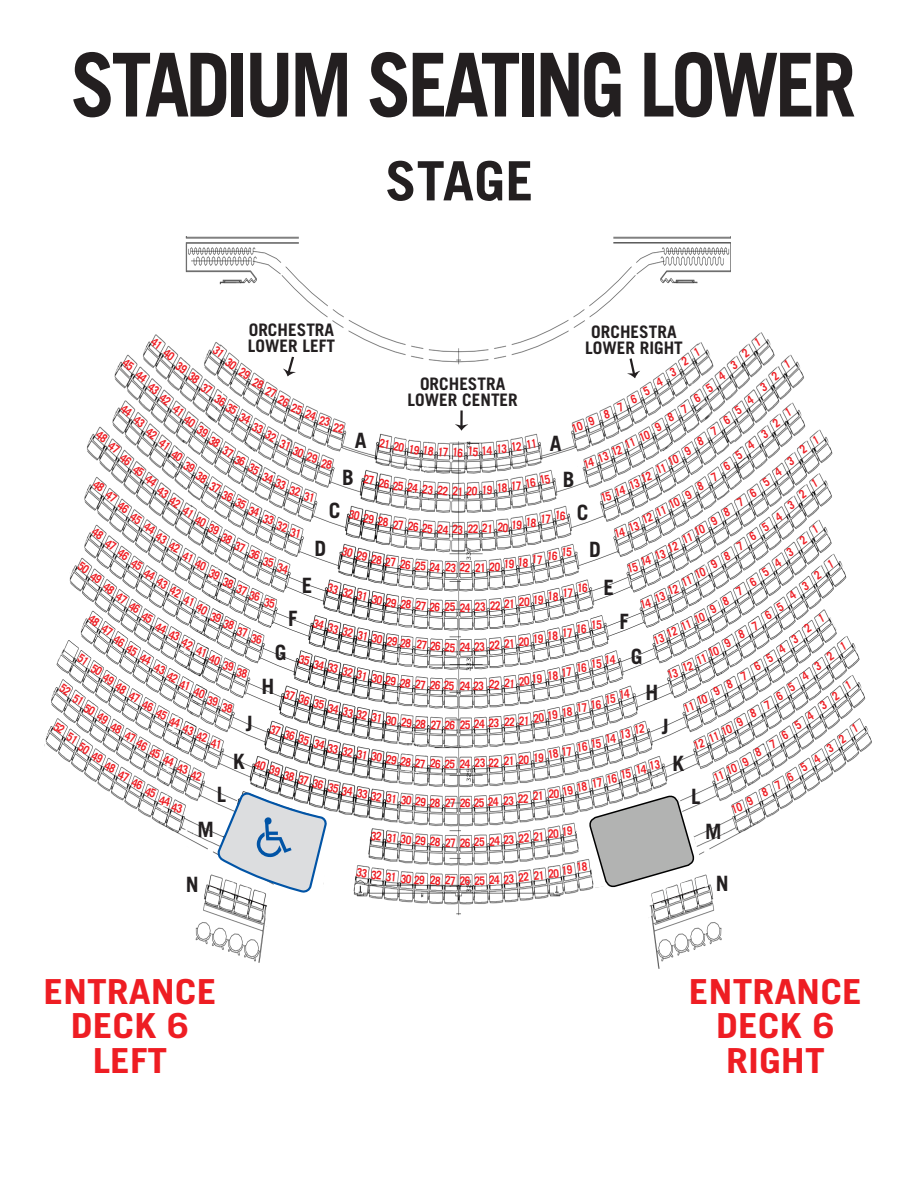
<style>
.page{position:relative;width:918px;height:1188px;background:#fff}
.page>*{position:absolute;margin:0;border:0;box-sizing:border-box;transform-origin:0 0}
.t1{font:700 88.2px "Trade Gothic LT Std";letter-spacing:-.05em;color:#231f20;scale:.91 1}
.t2{font:700 54.3px "Trade Gothic LT Std";color:#231f20;scale:1.04 1}
.t3{font:700 34.5px/34.5px "Trade Gothic LT Std";color:#ee1d23;text-align:center;scale:1.14 1}
.t4{font:700 21.15px "Trade Gothic LT Std";color:#231f20}
.t5{font:700 17.25px/15.9px "Trade Gothic LT Std";color:#231f20;text-align:center}
.t6{font:700 11.85px "Trade Gothic LT Std";letter-spacing:-.06em;color:#ee1d23;scale:.85 1}
</style>
<div class="page">
<img style="left:44px;top:236px;width:828px;height:733px">
<svg style="left:53px;top:338px;width:805px;height:578px"></svg>
<p class="t1" style="left:71px;top:31px;width:865px">STADIUM SEATING LOWER</p>
<p class="t2" style="left:385px;top:148px;width:144px">STAGE</p>
<p class="t6" style="left:156px;top:336px;width:33px;rotate:36deg">41 40</p>
<p class="t6" style="left:140px;top:369px;width:34px;rotate:36deg">44 43</p>
<p class="t6" style="left:126px;top:402px;width:34px;rotate:36deg">44 43</p>
<p class="t6" style="left:113px;top:440px;width:33px;rotate:36deg">47 46</p>
<p class="t6" style="left:98px;top:478px;width:34px;rotate:35deg">48 47</p>
<p class="t6" style="left:218px;top:344px;width:34px;rotate:37deg">31 30</p>
<p class="t5" style="left:248px;top:322px;width:89px;text-align:left">ORCHESTRA<br>LOWER LEFT</p>
<p class="t5" style="left:585px;top:324px;width:99px">ORCHESTRA<br>LOWER RIGHT</p>
<p class="t5" style="left:408px;top:376px;width:112px">ORCHESTRA<br>LOWER CENTER</p>
<p class="t6" style="left:294px;top:401px;width:32px;rotate:20deg">25 24</p>
<p class="t6" style="left:321px;top:415px;width:32px;rotate:14deg">23 22</p>
<p class="t4" style="left:355px;top:428px;width:13px">A</p>
<p class="t4" style="left:550px;top:430px;width:13px">A</p>
<p class="t6" style="left:283px;top:437px;width:31px;rotate:20deg">31 30</p>
<p class="t6" style="left:395px;top:439px;width:32px;rotate:10deg">20 19</p>
<p class="t6" style="left:453px;top:444px;width:32px;rotate:4deg">16 15</p>
<p class="t6" style="left:481px;top:443px;width:32px;rotate:-1deg">14 13</p>
<p class="t6" style="left:308px;top:450px;width:33px;rotate:14deg">29 28</p>
<p class="t4" style="left:342px;top:465px;width:13px">B</p>
<p class="t4" style="left:563px;top:466px;width:13px">B</p>
<p class="t6" style="left:265px;top:470px;width:31px;rotate:20deg">34 33</p>
<p class="t6" style="left:380px;top:476px;width:31px;rotate:6deg">26 25</p>
<p class="t6" style="left:408px;top:480px;width:32px;rotate:7deg">24 23</p>
<p class="t6" style="left:291px;top:484px;width:32px;rotate:14deg">32 31</p>
<p class="t4" style="left:329px;top:497px;width:13px">C</p>
<p class="t4" style="left:577px;top:500px;width:13px">C</p>
<p class="t6" style="left:251px;top:504px;width:33px;rotate:20deg">34 33</p>
<p class="t6" style="left:483px;top:514px;width:99px;rotate:3deg">21 20 19 18 17 16</p>
<p class="t6" style="left:394px;top:518px;width:32px;rotate:4deg">27 26</p>
<p class="t6" style="left:423px;top:521px;width:32px;rotate:5deg">25 24</p>
<p class="t6" style="left:468px;top:522px;width:14px">22</p>
<p class="t6" style="left:278px;top:520px;width:31px;rotate:14deg">32 31</p>
<p class="t6" style="left:596px;top:451px;width:32px;rotate:-19deg">13 12</p>
<p class="t6" style="left:627px;top:478px;width:30px;rotate:-19deg">13 12</p>
<p class="t6" style="left:626px;top:520px;width:32px;rotate:-19deg">13 12</p>
<p class="t6" style="left:237px;top:539px;width:33px;rotate:20deg">37 36</p>
<p class="t6" style="left:265px;top:555px;width:32px;rotate:14deg">35 34</p>
<p class="t4" style="left:315px;top:535px;width:13px">D</p>
<p class="t6" style="left:490px;top:552px;width:98px;rotate:3deg">20 19 18 17 16 15</p>
<p class="t6" style="left:430px;top:559px;width:33px;rotate:5deg">24 23</p>
<p class="t6" style="left:475px;top:560px;width:14px">21</p>
<p class="t4" style="left:589px;top:537px;width:13px">D</p>
<p class="t6" style="left:652px;top:548px;width:31px;rotate:-19deg">13 12</p>
<p class="t6" style="left:107px;top:760px;width:33px;rotate:23deg">48 47</p>
<p class="t6" style="left:225px;top:575px;width:32px;rotate:19deg">38 37</p>
<p class="t6" style="left:213px;top:610px;width:31px;rotate:19deg">39 38</p>
<p class="t6" style="left:199px;top:645px;width:31px;rotate:19deg">41 40</p>
<p class="t6" style="left:182px;top:678px;width:33px;rotate:19deg">41 40</p>
<p class="t6" style="left:172px;top:715px;width:32px;rotate:19deg">44 43</p>
<p class="t6" style="left:152px;top:746px;width:32px;rotate:19deg">45 44</p>
<p class="t4" style="left:246px;top:711px;width:9px">J</p>
<p class="t4" style="left:217px;top:781px;width:11px">L</p>
<p class="t4" style="left:233px;top:748px;width:13px">K</p>
<p class="t4" style="left:302px;top:572px;width:12px">E</p>
<p class="t4" style="left:604px;top:575px;width:12px">E</p>
<p class="t6" style="left:504px;top:590px;width:100px;rotate:1deg">21 20 19 18 17 16</p>
<p class="t6" style="left:652px;top:591px;width:31px;rotate:-19deg">13 12</p>
<p class="t6" style="left:358px;top:588px;width:32px;rotate:12deg">31 30</p>
<p class="t6" style="left:445px;top:600px;width:32px;rotate:1deg">25 24</p>
<p class="t4" style="left:288px;top:605px;width:11px">F</p>
<p class="t4" style="left:619px;top:608px;width:11px">F</p>
<p class="t6" style="left:518px;top:628px;width:100px;rotate:-1deg">20 19 18 17 16 15</p>
<p class="t6" style="left:330px;top:620px;width:32px;rotate:14deg">33 32</p>
<p class="t6" style="left:651px;top:633px;width:31px;rotate:-19deg">13 12</p>
<p class="t6" style="left:665px;top:667px;width:33px;rotate:-18deg">13 12</p>
<p class="t6" style="left:373px;top:631px;width:32px;rotate:10deg">30 29</p>
<p class="t6" style="left:445px;top:639px;width:32px;rotate:4deg">25 24</p>
<p class="t4" style="left:275px;top:639px;width:13px">G</p>
<p class="t4" style="left:631px;top:644px;width:13px">G</p>
<p class="t6" style="left:301px;top:653px;width:49px;rotate:14deg">35 34 33</p>
<p class="t6" style="left:531px;top:665px;width:101px;rotate:-3deg">19 18 17 16 15 14</p>
<p class="t6" style="left:344px;top:664px;width:31px;rotate:13deg">32 31</p>
<p class="t6" style="left:386px;top:673px;width:32px;rotate:8deg">29 28</p>
<p class="t6" style="left:444px;top:678px;width:33px;rotate:3deg">25 24</p>
<p class="t6" style="left:489px;top:676px;width:32px;rotate:3deg">22 21</p>
<p class="t4" style="left:262px;top:673px;width:14px">H</p>
<p class="t4" style="left:646px;top:680px;width:14px">H</p>
<p class="t6" style="left:287px;top:687px;width:32px;rotate:17deg">37 36</p>
<p class="t6" style="left:546px;top:703px;width:101px;rotate:-5deg">19 18 17 16 15 14</p>
<p class="t6" style="left:315px;top:697px;width:49px;rotate:12deg">35 34 33</p>
<p class="t6" style="left:358px;top:707px;width:32px;rotate:11deg">32 31</p>
<p class="t6" style="left:402px;top:715px;width:31px;rotate:6deg">29 28</p>
<p class="t6" style="left:460px;top:715px;width:83px;rotate:2deg">25 24 23 22 21</p>
<p class="t4" style="left:662px;top:714px;width:9px">J</p>
<p class="t6" style="left:560px;top:738px;width:102px;rotate:-6deg">17 16 15 14 13 12</p>
<p class="t6" style="left:272px;top:723px;width:68px;rotate:16deg">37 36 35 34</p>
<p class="t6" style="left:329px;top:741px;width:49px;rotate:11deg">33 32 31</p>
<p class="t6" style="left:373px;top:749px;width:48px;rotate:10deg">30 29 28</p>
<p class="t6" style="left:416px;top:755px;width:49px;rotate:5deg">27 26 25</p>
<p class="t6" style="left:475px;top:754px;width:83px">23 22 21 20 19</p>
<p class="t4" style="left:673px;top:750px;width:13px">K</p>
<p class="t6" style="left:575px;top:775px;width:102px;rotate:-8deg">18 17 16 15 14 13</p>
<p class="t6" style="left:271px;top:764px;width:86px;rotate:14deg">39 38 37 36 35</p>
<p class="t6" style="left:343px;top:784px;width:49px;rotate:9deg">34 33 32</p>
<p class="t6" style="left:387px;top:791px;width:48px;rotate:7deg">31 30 29</p>
<p class="t6" style="left:430px;top:795px;width:50px;rotate:3deg">28 27 26</p>
<p class="t6" style="left:474px;top:795px;width:14px">25</p>
<p class="t6" style="left:488px;top:793px;width:86px;rotate:-2deg">24 23 22 21 20</p>
<p class="t4" style="left:691px;top:784px;width:11px">L</p>
<p class="t4" style="left:197px;top:817px;width:18px">M</p>
<p class="t6" style="left:357px;top:826px;width:50px;rotate:7deg">33 32 31</p>
<p class="t6" style="left:401px;top:831px;width:48px;rotate:6deg">30 29 28</p>
<p class="t6" style="left:446px;top:835px;width:48px;rotate:2deg">27 26 25</p>
<p class="t6" style="left:503px;top:831px;width:83px;rotate:-3deg">23 22 21 20 19</p>
<p class="t4" style="left:705px;top:819px;width:18px">M</p>
<p class="t6" style="left:518px;top:869px;width:83px;rotate:-5deg">22 21 20 19 18</p>
<p class="t6" style="left:372px;top:868px;width:49px;rotate:5deg">32 31 30</p>
<p class="t6" style="left:415px;top:872px;width:50px;rotate:4deg">29 28 27</p>
<p class="t6" style="left:460px;top:874px;width:49px">26 25 24</p>
<p class="t4" style="left:186px;top:872px;width:14px">N</p>
<p class="t4" style="left:716px;top:871px;width:14px">N</p>
<p class="t3" style="left:43px;top:974px;width:153px">ENTRANCE<br>DECK 6<br>LEFT</p>
<p class="t3" style="left:689px;top:974px;width:153px">ENTRANCE<br>DECK 6<br>RIGHT</p>
</div>
